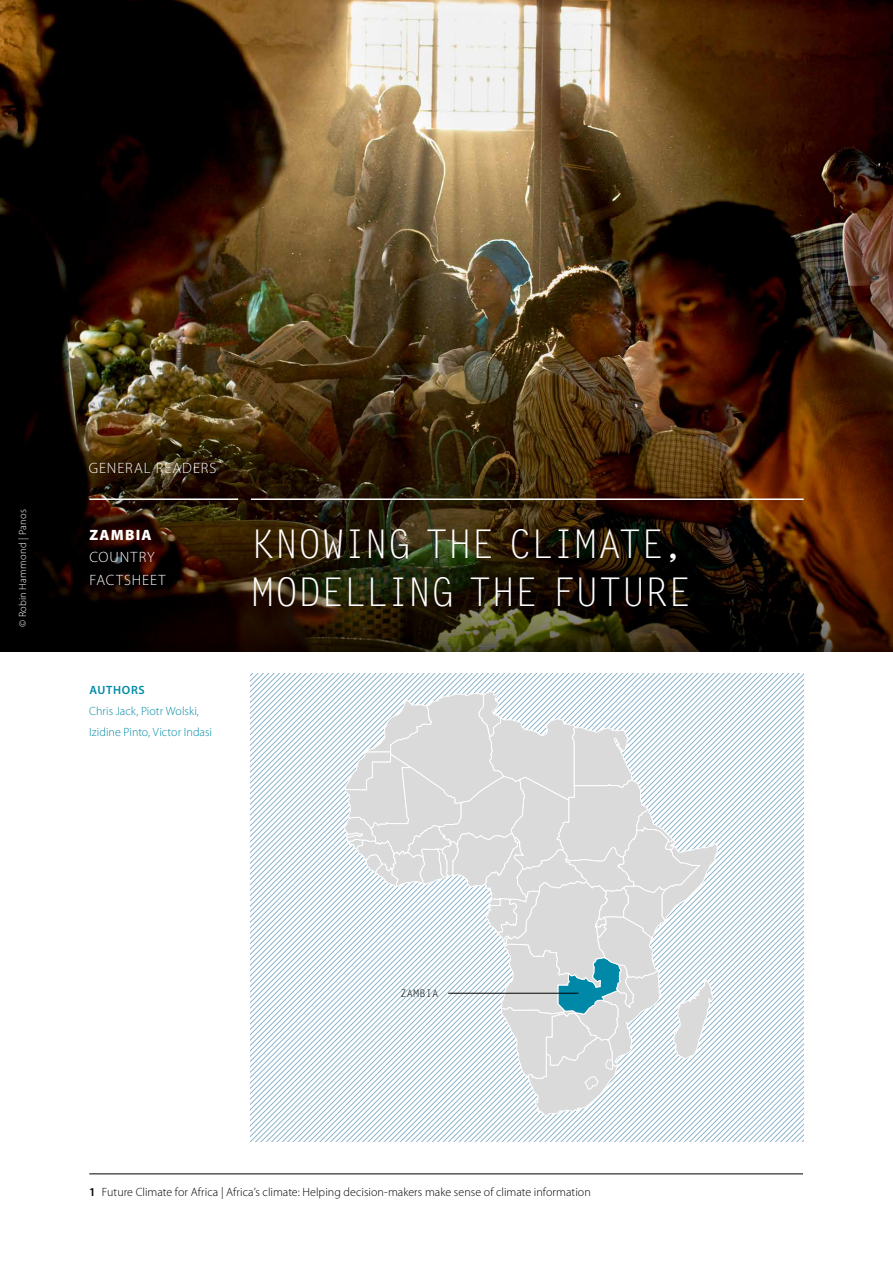
<style>
.page{position:relative;width:893px;height:1263px;background:#fff}
.page>*{position:absolute;margin:0;border:0;box-sizing:border-box;transform-origin:0 0}
.t1{font:39.6px/48.6px "Letter Gothic Std";letter-spacing:-.03em;color:#fff}
.t2{font:300 15px/22.5px "Myriad Pro";letter-spacing:.065em;color:#fff}
.t3{font:900 15px "Myriad Pro";letter-spacing:.08em;color:#fff}
.t4{font:300 12px "Myriad Pro";letter-spacing:.005em;color:#000}
.t5{font:300 12px/21px "Myriad Pro";color:#008aa7}
.t6{font:600 12px "Myriad Pro";letter-spacing:.06em;color:#008aa7}
.t7{font:300 10.5px "Myriad Pro";letter-spacing:.02em;color:#fff}
.t8{font:10.5px "Letter Gothic Std";color:#000}
.s1{font-weight:600}
</style>
<div class="page">
<hr style="left:89px;top:1173px;width:714px;height:1px;background:#000">
<img style="left:1px;top:0;width:892px;height:652px">
<hr style="left:89px;top:498px;width:149px;height:2px;background:#fff">
<hr style="left:251px;top:498px;width:553px;height:2px;background:#fff">
<svg style="left:251px;top:674px;width:552px;height:468px"></svg>
<hr style="left:448px;top:993px;width:130px;height:1px;background:#000">
<p class="t7" style="left:17px;top:627px;width:119px;rotate:-90deg">© Robin Hammond | Panos</p>
<p class="t2" style="left:89px;top:457px;width:129px">GENERAL READERS</p>
<p class="t3" style="left:89px;top:526px;width:64px">ZAMBIA</p>
<p class="t2" style="left:89px;top:546px;width:78px">COUNTRY<br>FACTSHEET</p>
<p class="t6" style="left:89px;top:682px;width:57px">AUTHORS</p>
<p class="t5" style="left:89px;top:700px;width:124px">Chris Jack, Piotr Wolski,<br>Izidine Pinto, Victor Indasi</p>
<h1 class="t1" style="left:251px;top:521px;width:442px">KNOWING THE CLIMATE,<br>MODELLING THE FUTURE</h1>
<p class="t8" style="left:401px;top:988px;width:39px">ZAMBIA</p>
<p class="t4" style="left:89px;top:1185px;width:503px"><span class="s1">1</span> Future Climate for Africa | Africa’s climate: Helping decision-makers make sense of climate information</p>
</div>
